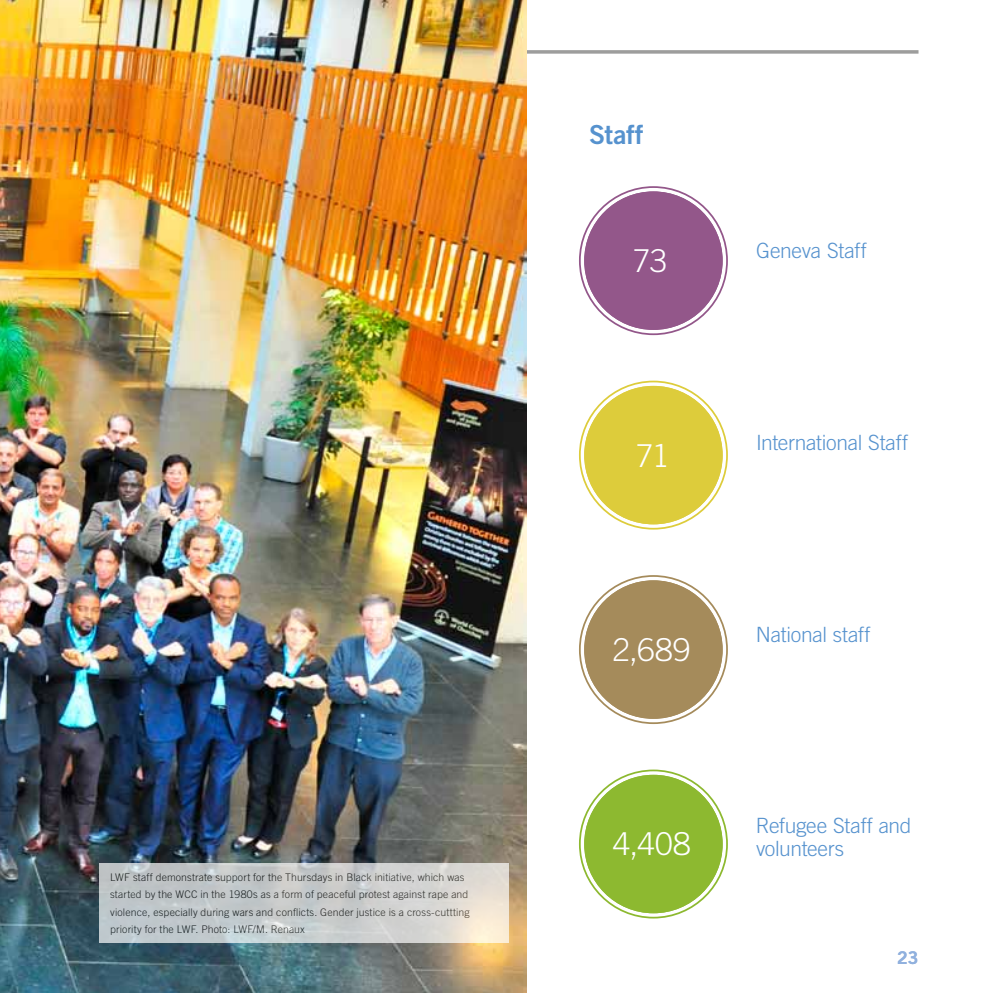
<style>
.page{position:relative;width:993px;height:993px;background:#fff}
.page>*{position:absolute;margin:0;border:0;box-sizing:border-box;transform-origin:0 0}
.t1{font:300 31.5px "Trade Gothic LT Std";letter-spacing:.01em;color:#fff}
.t2{font:26.25px "Trade Gothic LT Std Bd 2";letter-spacing:-.01em;color:#5692ce}
.t3{font:300 21px "Trade Gothic LT Std";letter-spacing:-.015em;color:#5692ce}
.t4{font:17.5px "Trade Gothic LT Std Bd 2";color:#91b1de}
.t5{font:300 10.5px/17.5px "Trade Gothic LT Std";letter-spacing:.015em;color:#1d1d1b}
</style>
<div class="page">
<svg style="left:526px;top:50px;width:392px;height:4px;background:#a8a8a8"></svg>
<img style="left:0;top:0;width:526px;height:992px">
<div style="left:584px;top:774px;width:138px;height:138px;background:#8db930;border-radius:50%"></div>
<div style="left:584px;top:774px;width:138px;height:138px;border:5px solid #8db930;border-radius:50%"></div>
<div style="left:584px;top:580px;width:138px;height:138px;background:#a58b5b;border-radius:50%"></div>
<div style="left:584px;top:580px;width:138px;height:138px;border:5px solid #a58b5b;border-radius:50%"></div>
<div style="left:584px;top:386px;width:138px;height:138px;background:#ddcc3b;border-radius:50%"></div>
<div style="left:584px;top:386px;width:138px;height:138px;border:5px solid #ddcc3b;border-radius:50%"></div>
<div style="left:584px;top:191px;width:138px;height:139px;background:#93578a;border-radius:50%"></div>
<div style="left:584px;top:191px;width:138px;height:139px;border:5px solid #93578a;border-radius:50%"></div>
<svg style="left:99px;top:863px;width:409px;height:80px;background:#cccecd"></svg>
<p class="t5" style="left:110px;top:867px;width:361px">LWF staff demonstrate support for the Thursdays in Black initiative, which was started by the WCC in the 1980s as a form of peaceful protest against rape and violence, especially during wars and conflicts. Gender justice is a cross-cuttting priority for the LWF. Photo: LWF/M. Renaux</p>
<h2 class="t2" style="left:589px;top:118px;width:56px">Staff</h2>
<h1 class="t1" style="left:632px;top:242px;width:36px">73</h1>
<h1 class="t1" style="left:635px;top:436px;width:35px">71</h1>
<h1 class="t1" style="left:612px;top:630px;width:80px">2,689</h1>
<h3 class="t3" style="left:756px;top:238px;width:112px">Geneva Staff</h3>
<h3 class="t3" style="left:755px;top:430px;width:153px">International Staff</h3>
<h3 class="t3" style="left:755px;top:621px;width:116px">National staff</h3>
<h3 class="t3" style="left:755px;top:813px;width:157px">Refugee Staff and</h3>
<h1 class="t1" style="left:612px;top:825px;width:80px">4,408</h1>
<h3 class="t3" style="left:755px;top:835px;width:89px">volunteers</h3>
<h3 class="t4" style="left:897px;top:946px;width:23px">23</h3>
</div>
